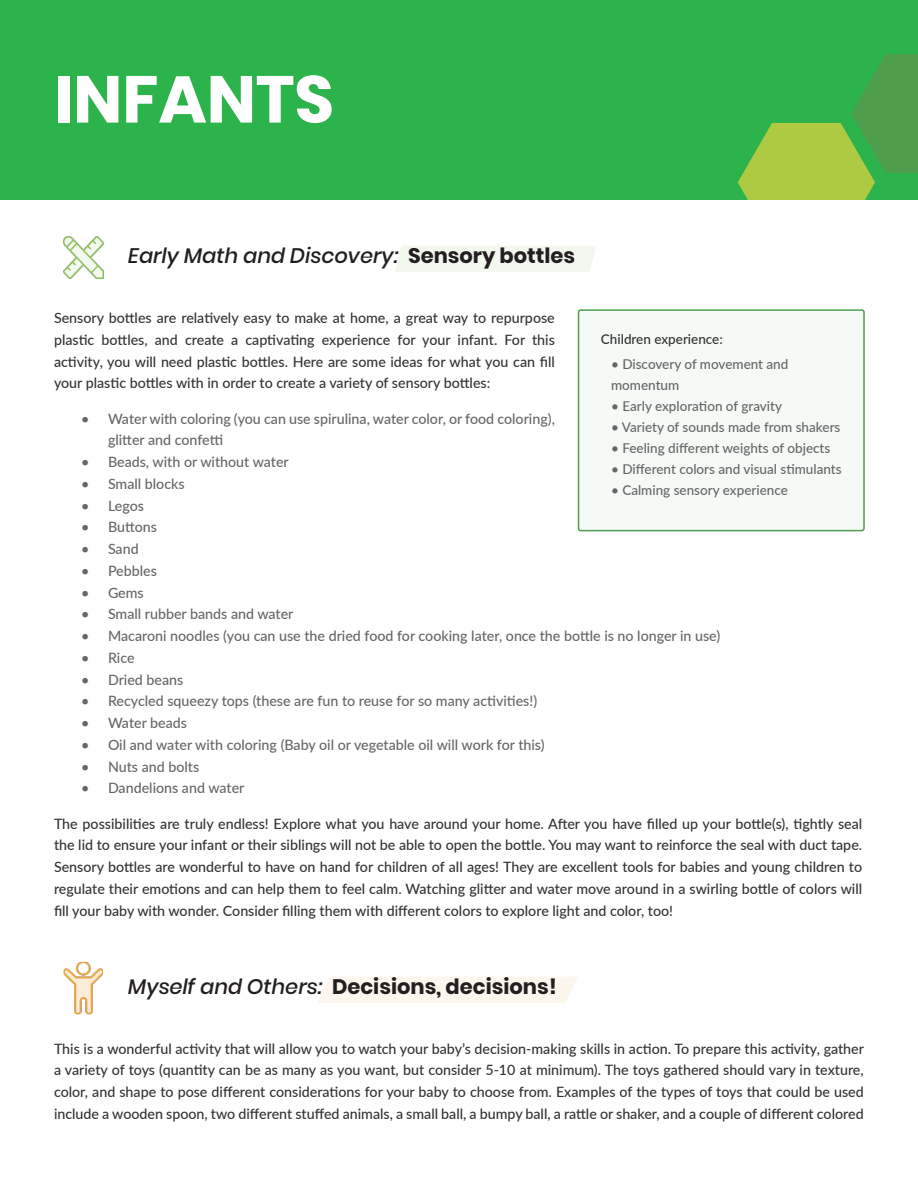
<style>
.page{position:relative;width:918px;height:1188px;background:#fff}
.page>*{position:absolute;margin:0;border:0;box-sizing:border-box;transform-origin:0 0}
.t1{font:700 66px "Poppins";color:#fff}
.t2{font:700 21px "Poppins";color:#231f20}
.t3{font:italic 500 21px "Poppins";color:#231f20}
.t4{font:500 14.25px/21.8px "Lato";color:#333;text-align:justify}
.t5{font:500 14.25px/21.8px "Lato";color:#666}
.t6{font:500 13.5px/21px "Lato";color:#656666}
.t7{font:500 13.5px "Lato";color:#323332}
.s1{font-weight:700;font-style:normal}
.s2{font-weight:500;font-style:italic}
</style>
<div class="page">
<img style="left:63px;top:962px;width:40px;height:53px">
<div style="left:317px;top:977px;width:261px;height:26px;background:#fdf6ec"></div>
<div style="left:0;top:0;width:918px;height:200px;background:#2cb34b"></div>
<svg style="left:738px;top:54px;width:180px;height:146px"></svg>
<img style="left:63px;top:237px;width:40px;height:41px">
<div style="left:395px;top:246px;width:201px;height:26px;background:#f3f8ef"></div>
<div style="left:578px;top:309px;width:287px;height:222px;border:2px solid #4e9e4d;border-radius:2px"></div>
<div style="left:579px;top:311px;width:285px;height:219px;background:#f6faf6;border-radius:2px"></div>
<h1 class="t1" style="left:54px;top:61px;width:282px">INFANTS</h1>
<h2 class="t3" style="left:128px;top:243px;width:449px">Early Math and Discovery: <span class="s1">Sensory bottles</span></h2>
<p class="t4" style="left:54px;top:306px;width:502px">Sensory bottles are relatively easy to make at home, a great way to repurpose plastic bottles, and create a captivating experience for your infant. For this activity, you will need plastic bottles. Here are some ideas for what you can fill your plastic bottles with in order to create a variety of sensory bottles:</p>
<p class="t5" style="left:108px;top:407px;width:448px;text-indent:-27px">• Water with coloring (you can use spirulina, water color, or food coloring), glitter and confetti</p>
<p class="t5" style="left:81px;top:450px;width:209px">• Beads, with or without water</p>
<p class="t5" style="left:81px;top:472px;width:105px">• Small blocks</p>
<p class="t5" style="left:81px;top:494px;width:65px">• Legos</p>
<p class="t5" style="left:81px;top:516px;width:78px">• Buttons</p>
<p class="t5" style="left:81px;top:537px;width:59px">• Sand</p>
<p class="t5" style="left:81px;top:559px;width:77px">• Pebbles</p>
<p class="t5" style="left:81px;top:581px;width:64px">• Gems</p>
<p class="t5" style="left:81px;top:603px;width:214px">• Small rubber bands and water</p>
<p class="t5" style="left:81px;top:624px;width:641px">• Macaroni noodles (you can use the dried food for cooking later, once the bottle is no longer in use)</p>
<p class="t5" style="left:81px;top:646px;width:55px">• Rice</p>
<p class="t5" style="left:81px;top:668px;width:104px">• Dried beans</p>
<p class="t5" style="left:81px;top:690px;width:458px">• Recycled squeezy tops (these are fun to reuse for so many activities!)</p>
<p class="t5" style="left:81px;top:711px;width:108px">• Water beads</p>
<p class="t5" style="left:81px;top:733px;width:465px">• Oil and water with coloring (Baby oil or vegetable oil will work for this)</p>
<p class="t5" style="left:81px;top:755px;width:120px">• Nuts and bolts</p>
<p class="t5" style="left:81px;top:777px;width:165px">• Dandelions and water</p>
<p class="t4" style="left:54px;top:812px;width:810px">The possibilities are truly endless! Explore what you have around your home. After you have filled up your bottle(s), tightly seal the lid to ensure your infant or their siblings will not be able to open the bottle. You may want to reinforce the seal with duct tape.<br>Sensory bottles are wonderful to have on hand for children of all ages! They are excellent tools for babies and young children to regulate their emotions and can help them to feel calm. Watching glitter and water move around in a swirling bottle of colors will fill your baby with wonder. Consider filling them with different colors to explore light and color, too!</p>
<p class="t7" style="left:601px;top:329px;width:123px">Children experience:</p>
<p class="t6" style="left:611px;top:353px;width:179px">• Discovery of movement and momentum</p>
<p class="t6" style="left:611px;top:395px;width:172px">• Early exploration of gravity</p>
<p class="t6" style="left:611px;top:416px;width:231px">• Variety of sounds made from shakers</p>
<p class="t6" style="left:611px;top:437px;width:221px">• Feeling different weights of objects</p>
<p class="t6" style="left:611px;top:458px;width:232px">• Different colors and visual stimulants</p>
<p class="t6" style="left:611px;top:479px;width:178px">• Calming sensory experience</p>
<h2 class="t2" style="left:128px;top:974px;width:430px"><span class="s2">Myself and Others:</span> Decisions, decisions!</h2>
<p class="t4" style="left:54px;top:1037px;width:812px">This is a wonderful activity that will allow you to watch your baby’s decision-making skills in action. To prepare this activity, gather a variety of toys (quantity can be as many as you want, but consider 5-10 at minimum). The toys gathered should vary in texture, color, and shape to pose different considerations for your baby to choose from. Examples of the types of toys that could be used include a wooden spoon, two different stuffed animals, a small ball, a bumpy ball, a rattle or shaker, and a couple of different colored</p>
</div>
